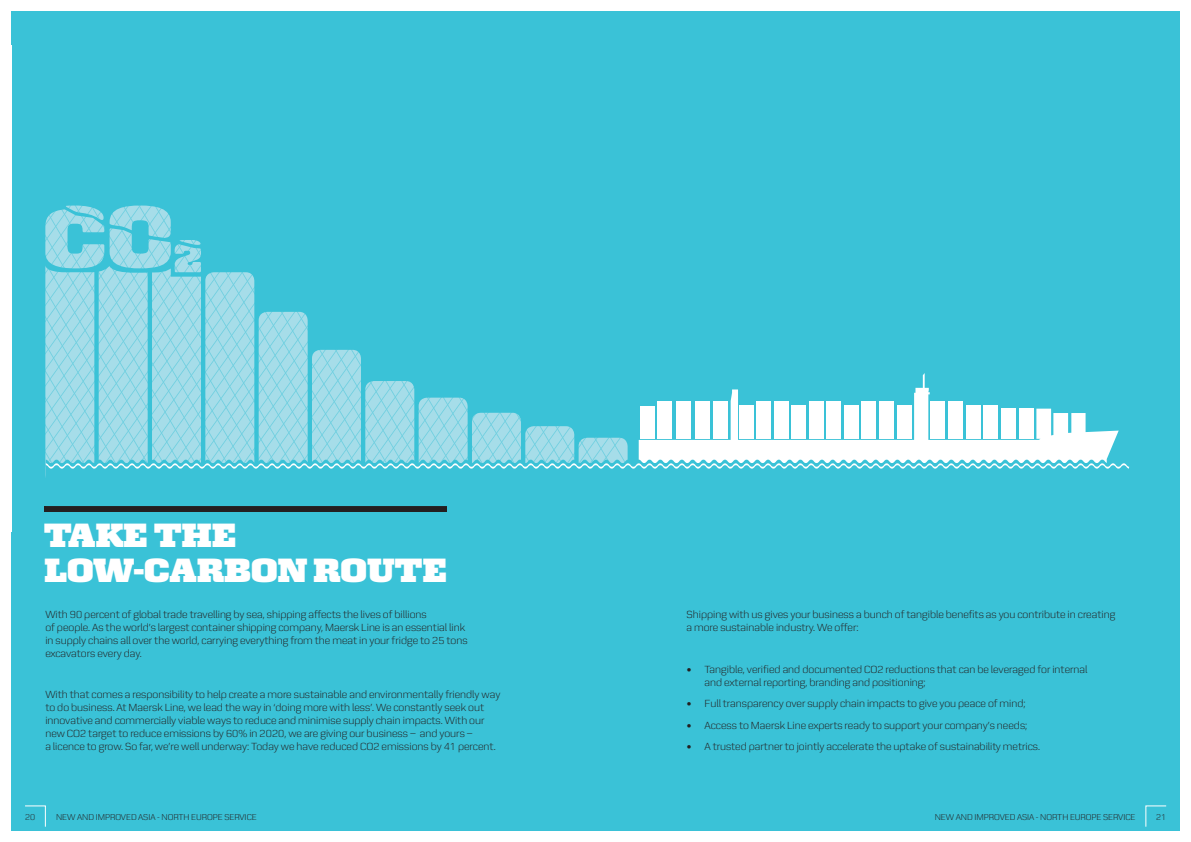
<style>
.page{position:relative;width:1191px;height:842px;background:#fff}
.page>*{position:absolute;margin:0;border:0;box-sizing:border-box;transform-origin:0 0}
.t1{font:34.4px/34.4px "Zetta Serif Poster";color:#fff}
.t2{font:300 11px/13px "Zetta Sans";color:#231f20}
.t3{font:300 9px "Zetta Sans";color:#231f20}
</style>
<div class="page">
<div style="left:11px;top:11px;width:1168px;height:820px;background:#3ac2d7"></div>
<div style="left:44px;top:506px;width:402px;height:6px;background:#231f20"></div>
<svg style="left:11px;top:103px;width:35px;height:387px"></svg>
<svg style="left:467px;top:403px;width:54px;height:57px"></svg>
<svg style="left:276px;top:311px;width:191px;height:149px"></svg>
<svg style="left:525px;top:426px;width:103px;height:34px"></svg>
<svg style="left:46px;top:205px;width:230px;height:255px"></svg>
<svg style="left:638px;top:373px;width:480px;height:87px"></svg>
<div style="left:640px;top:406px;width:15px;height:33px;background:#fff"></div>
<div style="left:657px;top:401px;width:15px;height:38px;background:#fff"></div>
<div style="left:676px;top:401px;width:14px;height:38px;background:#fff"></div>
<div style="left:695px;top:401px;width:14px;height:38px;background:#fff"></div>
<div style="left:713px;top:401px;width:15px;height:38px;background:#fff"></div>
<div style="left:740px;top:405px;width:14px;height:34px;background:#fff"></div>
<div style="left:792px;top:405px;width:14px;height:34px;background:#fff"></div>
<div style="left:844px;top:405px;width:14px;height:34px;background:#fff"></div>
<div style="left:897px;top:405px;width:14px;height:34px;background:#fff"></div>
<div style="left:966px;top:405px;width:14px;height:34px;background:#fff"></div>
<div style="left:983px;top:405px;width:15px;height:34px;background:#fff"></div>
<div style="left:1001px;top:409px;width:14px;height:30px;background:#fff"></div>
<div style="left:1019px;top:409px;width:14px;height:30px;background:#fff"></div>
<div style="left:756px;top:401px;width:15px;height:38px;background:#fff"></div>
<div style="left:774px;top:401px;width:14px;height:38px;background:#fff"></div>
<div style="left:809px;top:401px;width:14px;height:38px;background:#fff"></div>
<div style="left:879px;top:401px;width:15px;height:38px;background:#fff"></div>
<div style="left:930px;top:401px;width:15px;height:38px;background:#fff"></div>
<div style="left:947px;top:401px;width:15px;height:38px;background:#fff"></div>
<div style="left:861px;top:401px;width:15px;height:38px;background:#fff"></div>
<div style="left:826px;top:401px;width:15px;height:38px;background:#fff"></div>
<svg style="left:47px;top:460px;width:1060px;height:3px"></svg>
<svg style="left:46px;top:463px;width:1081px;height:2px"></svg>
<svg style="left:46px;top:465px;width:1083px;height:4px"></svg>
<svg style="left:25px;top:805px;width:21px;height:22px"></svg>
<svg style="left:1145px;top:805px;width:22px;height:22px"></svg>
<h1 class="t1" style="left:44px;top:517px;width:404px">TAKE THE<br>LOW-CARBON ROUTE</h1>
<p class="t2" style="left:45px;top:608px;width:424px">With 90 percent of global trade travelling by sea, shipping affects the lives of billions<br>of people. As the world’s largest container shipping company, Maersk Line is an essential link in supply chains all over the world, carrying everything from the meat in your fridge to 25 tons excavators every day.</p>
<p class="t2" style="left:45px;top:688px;width:456px">With that comes a responsibility to help create a more sustainable and environmentally friendly way to do business. At Maersk Line, we lead the way in ‘doing more with less’. We constantly seek out innovative and commercially viable ways to reduce and minimise supply chain impacts. With our new CO2 target to reduce emissions by 60% in 2020, we are giving our business – and yours –<br>a licence to grow. So far, we’re well underway: Today we have reduced CO2 emissions by 41 percent.</p>
<p class="t2" style="left:686px;top:608px;width:430px">Shipping with us gives your business a bunch of tangible benefits as you contribute in creating a more sustainable industry. We offer:</p>
<p class="t2" style="left:704px;top:663px;width:384px;text-indent:-18px">• Tangible, verified and documented CO2 reductions that can be leveraged for internal and external reporting, branding and positioning;</p>
<p class="t2" style="left:686px;top:697px;width:341px">• Full transparency over supply chain impacts to give you peace of mind;</p>
<p class="t2" style="left:686px;top:719px;width:342px">• Access to Maersk Line experts ready to support your company’s needs;</p>
<p class="t2" style="left:686px;top:740px;width:355px">• A trusted partner to jointly accelerate the uptake of sustainability metrics.</p>
<p class="t3" style="left:25px;top:812px;width:12px">20</p>
<p class="t3" style="left:56px;top:812px;width:202px">NEW AND IMPROVED ASIA - NORTH EUROPE SERVICE</p>
<p class="t3" style="left:934px;top:812px;width:202px">NEW AND IMPROVED ASIA - NORTH EUROPE SERVICE</p>
<p class="t3" style="left:1156px;top:812px;width:12px">21</p>
</div>
